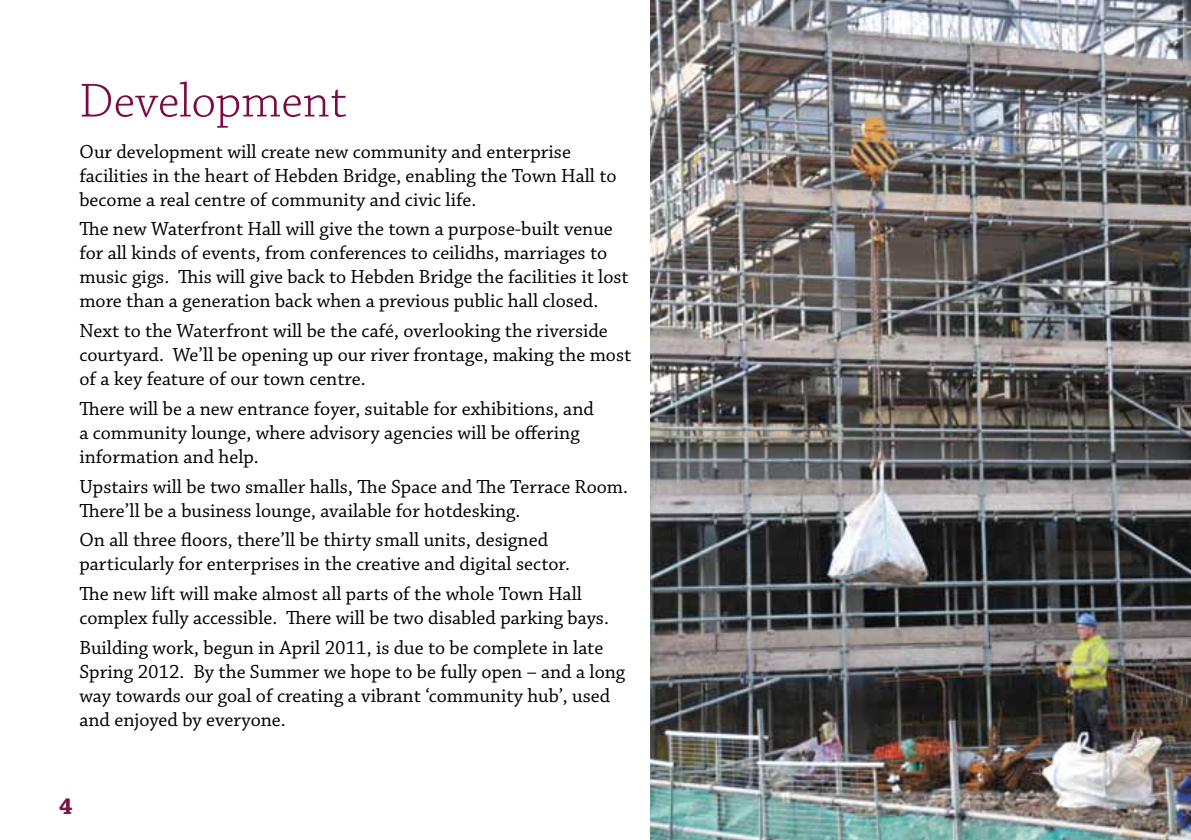
<style>
.page{position:relative;width:1191px;height:840px;background:#fff}
.page>*{position:absolute;margin:0;border:0;box-sizing:border-box;transform-origin:0 0}
.t1{font:300 50px "Chaparral Pro";color:#7a0b44}
.t2{font:700 24px "Chaparral Pro";color:#7b1345}
.t3{font:20px/24px "Chaparral Pro";color:#000}
</style>
<div class="page">
<img style="left:650px;top:0;width:541px;height:839px">
<h1 class="t1" style="left:79px;top:73px;width:269px">Development</h1>
<p class="t3" style="left:79px;top:140px;width:538px">Our development will create new community and enterprise facilities in the heart of Hebden Bridge, enabling the Town Hall to become a real centre of community and civic life.</p>
<p class="t3" style="left:79px;top:218px;width:551px">The new Waterfront Hall will give the town a purpose-built venue for all kinds of events, from conferences to ceilidhs, marriages to music gigs. This will give back to Hebden Bridge the facilities it lost more than a generation back when a previous public hall closed.</p>
<p class="t3" style="left:79px;top:319px;width:553px">Next to the Waterfront will be the café, overlooking the riverside courtyard. We’ll be opening up our river frontage, making the most of a key feature of our town centre.</p>
<p class="t3" style="left:79px;top:397px;width:516px">There will be a new entrance foyer, suitable for exhibitions, and a community lounge, where advisory agencies will be offering information and help.</p>
<p class="t3" style="left:79px;top:474px;width:550px">Upstairs will be two smaller halls, The Space and The Terrace Room.<br>There’ll be a business lounge, available for hotdesking.</p>
<p class="t3" style="left:79px;top:528px;width:492px">On all three floors, there’ll be thirty small units, designed particularly for enterprises in the creative and digital sector.</p>
<p class="t3" style="left:79px;top:582px;width:531px">The new lift will make almost all parts of the whole Town Hall complex fully accessible. There will be two disabled parking bays.</p>
<p class="t3" style="left:79px;top:635px;width:547px">Building work, begun in April 2011, is due to be complete in late Spring 2012. By the Summer we hope to be fully open – and a long way towards our goal of creating a vibrant ‘community hub’, used and enjoyed by everyone.</p>
<p class="t2" style="left:59px;top:792px;width:15px">4</p>
</div>
